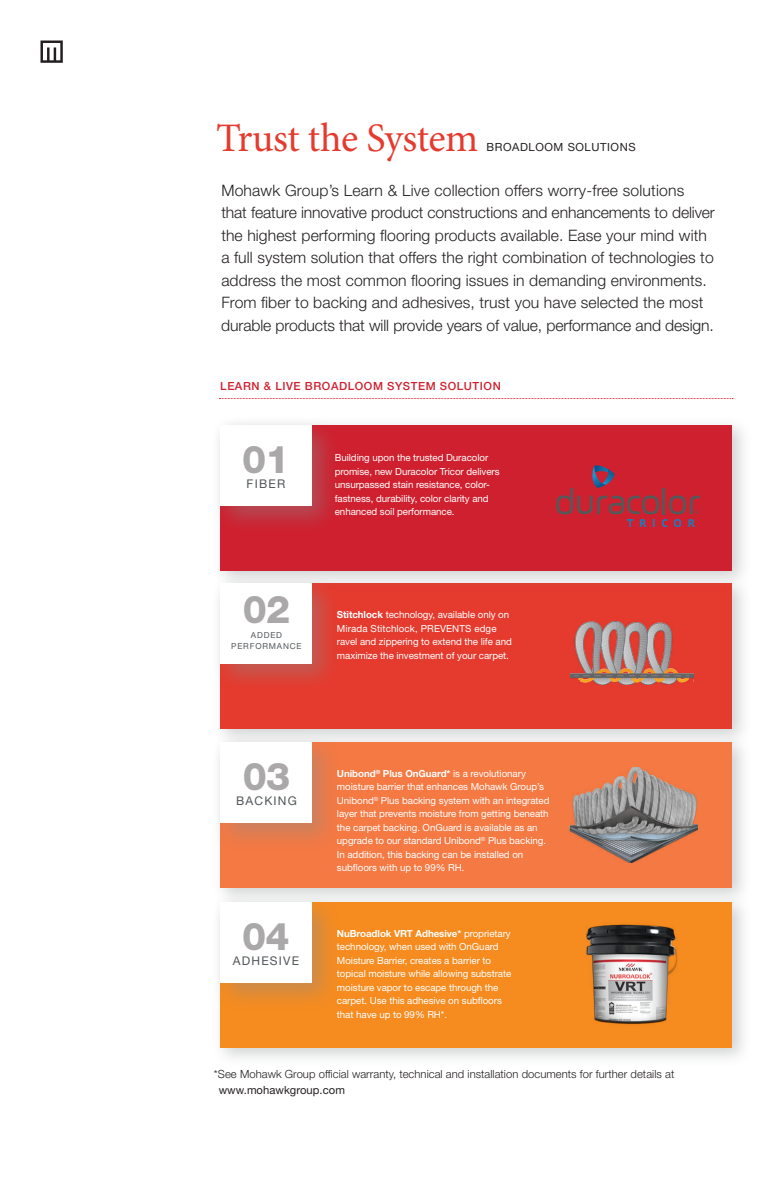
<style>
.page{position:relative;width:783px;height:1188px;background:#fff}
.page>*{position:absolute;margin:0;border:0;box-sizing:border-box;transform-origin:0 0}
.t1{font:40.5px "Minion Pro";letter-spacing:-.015em;color:#e53b2e}
.t2{font:800 38.25px "Helvetica Neue LT Std";letter-spacing:-.025em;color:#aaa8a9}
.t3{font:300 15.75px/22.5px "Helvetica Neue LT Std";letter-spacing:.005em;color:#231f20}
.t4{font:12px "Helvetica Neue LT Std";letter-spacing:.1em;color:#52575a}
.t5{font:300 11.25px "Helvetica Neue LT Std";letter-spacing:.005em;color:#231f20}
.t6{font:500 11.25px "Helvetica Neue LT Std";letter-spacing:.05em;color:#cf202f}
.t7{font:11.25px "Helvetica Neue LT Std";letter-spacing:.005em;color:#231f20}
.t8{font:11.25px "Helvetica Neue LT Std";letter-spacing:.05em;color:#231f20}
.t9{font:9.75px/13.5px "Helvetica Neue LT Std";letter-spacing:-.005em;color:#fff}
.t10{font:8.25px/10.5px "Helvetica Neue LT Std";letter-spacing:.1em;color:#52575a;text-align:center}
.t11{font:300 4.8px "Helvetica Neue LT Std";color:#52575a}
.s1{font-weight:700}
</style>
<div class="page">
<svg style="left:40px;top:40px;width:23px;height:23px"></svg>
<div style="left:212px;top:575px;width:540px;height:174px;background:#898c8d;opacity:.4"></div>
<div style="left:220px;top:583px;width:512px;height:146px;background:#e53b2e"></div>
<div style="left:212px;top:733px;width:540px;height:174px;background:#898c8d;opacity:.4"></div>
<div style="left:220px;top:742px;width:512px;height:146px;background:#f47943"></div>
<div style="left:212px;top:416px;width:540px;height:174px;background:#898c8d;opacity:.4"></div>
<div style="left:220px;top:425px;width:512px;height:146px;background:#cf202f"></div>
<div style="left:212px;top:893px;width:540px;height:174px;background:#898c8d;opacity:.4"></div>
<div style="left:220px;top:902px;width:512px;height:146px;background:#f68b1f"></div>
<svg style="left:219px;top:398px;width:514px;height:1px"></svg>
<div style="left:212px;top:417px;width:128px;height:117px;background:#898c8d;opacity:.4"></div>
<div style="left:220px;top:425px;width:92px;height:81px;background:#fff"></div>
<div style="left:212px;top:575px;width:128px;height:118px;background:#898c8d;opacity:.4"></div>
<div style="left:220px;top:583px;width:92px;height:81px;background:#fff"></div>
<div style="left:212px;top:734px;width:128px;height:117px;background:#898c8d;opacity:.4"></div>
<div style="left:220px;top:742px;width:92px;height:81px;background:#fff"></div>
<div style="left:212px;top:894px;width:128px;height:117px;background:#898c8d;opacity:.4"></div>
<div style="left:220px;top:902px;width:92px;height:81px;background:#fff"></div>
<img style="left:570px;top:767px;width:127px;height:96px">
<img style="left:570px;top:622px;width:124px;height:62px">
<img style="left:586px;top:924px;width:92px;height:101px">
<svg style="left:556px;top:465px;width:144px;height:62px"></svg>
<h1 class="t1" style="left:216px;top:111px;width:264px">Trust the System</h1>
<p class="t8" style="left:487px;top:140px;width:151px">BROADLOOM SOLUTIONS</p>
<p class="t3" style="left:221px;top:179px;width:495px">Mohawk Group’s Learn &amp; Live collection offers worry-free solutions<br>that feature innovative product constructions and enhancements to deliver the highest performing flooring products available. Ease your mind with a full system solution that offers the right combination of technologies to address the most common flooring issues in demanding environments.<br>From fiber to backing and adhesives, trust you have selected the most durable products that will provide years of value, performance and design.</p>
<p class="t6" style="left:220px;top:379px;width:282px">LEARN &amp; LIVE BROADLOOM SYSTEM SOLUTION</p>
<h2 class="t2" style="left:242px;top:436px;width:49px">01</h2>
<p class="t4" style="left:247px;top:476px;width:40px">FIBER</p>
<h2 class="t2" style="left:243px;top:587px;width:49px">02</h2>
<p class="t10" style="left:231px;top:630px;width:72px">ADDED<br>PERFORMANCE</p>
<p class="t9" style="left:335px;top:451px;width:166px">Building upon the trusted Duracolor promise, new Duracolor Tricor delivers unsurpassed stain resistance, color&shy;fastness, durability, color clarity and enhanced soil performance.</p>
<p class="t9" style="left:337px;top:608px;width:176px"><span class="s1">Stitchlock</span> technology, available only on Mirada Stitchlock, PREVENTS edge ravel and zippering to extend the life and maximize the investment of your carpet.</p>
<p class="t11" style="left:695px;top:509px;width:5px">®</p>
<h2 class="t2" style="left:243px;top:754px;width:49px">03</h2>
<p class="t4" style="left:236px;top:793px;width:62px">BACKING</p>
<h2 class="t2" style="left:242px;top:913px;width:49px">04</h2>
<p class="t4" style="left:233px;top:953px;width:68px">ADHESIVE</p>
<p class="t9" style="left:337px;top:767px;width:214px"><span class="s1">Unibond</span><sup>®</sup> <span class="s1">Plus OnGuard*</span> is a revolutionary moisture barrier that enhances Mohawk Group’s Unibond<sup>®</sup> Plus backing system with an integrated layer that prevents moisture from getting beneath the carpet backing. OnGuard is available as an upgrade to our standard Unibond<sup>®</sup> Plus backing.<br>In addition, this backing can be installed on subfloors with up to 99% RH.</p>
<p class="t9" style="left:337px;top:926px;width:176px"><span class="s1">NuBroadlok VRT Adhesive*</span> proprietary technology, when used with OnGuard Moisture Barrier, creates a barrier to topical moisture while allowing substrate moisture vapor to escape through the carpet. Use this adhesive on subfloors that have up to 99% RH*.</p>
<p class="t5" style="left:214px;top:1067px;width:462px">*See Mohawk Group official warranty, technical and installation documents for further details at</p>
<p class="t7" style="left:219px;top:1083px;width:128px">www.mohawkgroup.com</p>
</div>
